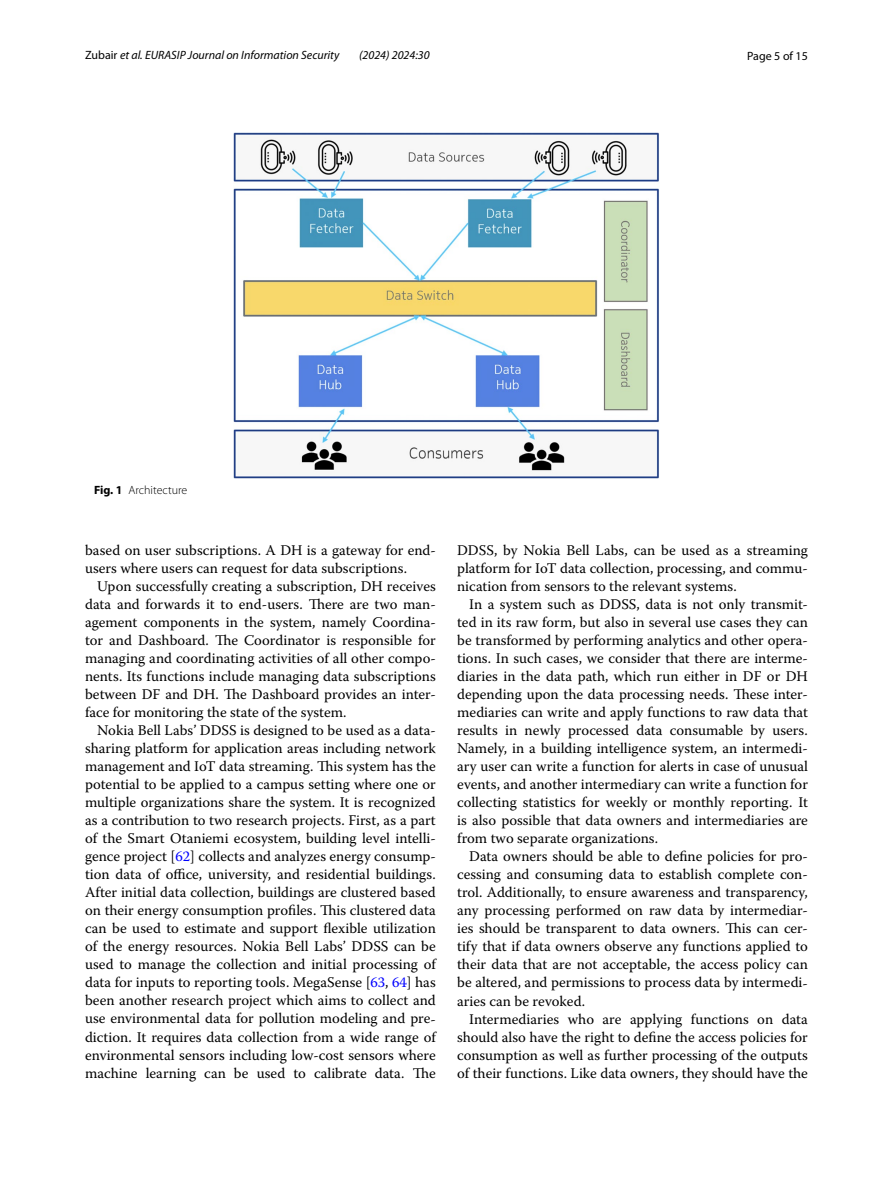
<style>
.page{position:relative;width:893px;height:1187px;background:#fff}
.page>*{position:absolute;margin:0;border:0;box-sizing:border-box;transform-origin:0 0}
.t1{font:14.7px/18px "Warnock Pro";color:#000;text-align:justify}
.t2{font:italic 12px "Myriad Pro";color:#000}
.t3{font:300 12px "Myriad Pro";color:#000}
.t4{font:12px "Myriad Pro";color:#000}
.s1{font-style:normal}
.s2{font-weight:700}
.s3{color:#00f}
</style>
<div class="page">
<img style="left:234px;top:133px;width:425px;height:345px">
<p class="t2" style="left:85px;top:48px;width:256px"><span class="s1">Zubair</span> et al. EURASIP Journal on Information Security</p>
<p class="t2" style="left:359px;top:48px;width:72px">(2024) 2024:30</p>
<p class="t4" style="left:747px;top:48px;width:62px">Page 5 of 15</p>
<p class="t3" style="left:94px;top:483px;width:95px"><span class="s2">Fig. 1</span> Architecture</p>
<p class="t1" style="left:85px;top:541px;width:352px">based on user subscriptions. A DH is a gateway for end&shy;users where users can request for data subscriptions.</p>
<p class="t1" style="left:85px;top:577px;width:352px;text-indent:12px">Upon successfully creating a subscription, DH receives data and forwards it to end-users. There are two man&shy;agement components in the system, namely Coordina&shy;tor and Dashboard. The Coordinator is responsible for managing and coordinating activities of all other compo&shy;nents. Its functions include managing data subscriptions between DF and DH. The Dashboard provides an inter&shy;face for monitoring the state of the system.</p>
<p class="t1" style="left:85px;top:721px;width:352px;text-indent:12px">Nokia Bell Labs’ DDSS is designed to be used as a data&shy;sharing platform for application areas including network management and IoT data streaming. This system has the potential to be applied to a campus setting where one or multiple organizations share the system. It is recognized as a contribution to two research projects. First, as a part of the Smart Otaniemi ecosystem, building level intelli&shy;gence project [<span class="s3">62</span>] collects and analyzes energy consump&shy;tion data of office, university, and residential buildings.<br>After initial data collection, buildings are clustered based on their energy consumption profiles. This clustered data can be used to estimate and support flexible utilization of the energy resources. Nokia Bell Labs’ DDSS can be used to manage the collection and initial processing of data for inputs to reporting tools. MegaSense [<span class="s3">63</span>, <span class="s3">64</span>] has been another research project which aims to collect and use environmental data for pollution modeling and pre&shy;diction. It requires data collection from a wide range of environmental sensors including low-cost sensors where machine learning can be used to calibrate data. The</p>
<p class="t1" style="left:457px;top:541px;width:352px">DDSS, by Nokia Bell Labs, can be used as a streaming platform for IoT data collection, processing, and commu&shy;nication from sensors to the relevant systems.</p>
<p class="t1" style="left:457px;top:595px;width:352px;text-indent:12px">In a system such as DDSS, data is not only transmit&shy;ted in its raw form, but also in several use cases they can be transformed by performing analytics and other opera&shy;tions. In such cases, we consider that there are interme&shy;diaries in the data path, which run either in DF or DH depending upon the data processing needs. These inter&shy;mediaries can write and apply functions to raw data that results in newly processed data consumable by users.<br>Namely, in a building intelligence system, an intermedi&shy;ary user can write a function for alerts in case of unusual events, and another intermediary can write a function for collecting statistics for weekly or monthly reporting. It is also possible that data owners and intermediaries are from two separate organizations.</p>
<p class="t1" style="left:457px;top:847px;width:352px;text-indent:12px">Data owners should be able to define policies for pro&shy;cessing and consuming data to establish complete con&shy;trol. Additionally, to ensure awareness and transparency, any processing performed on raw data by intermediar&shy;ies should be transparent to data owners. This can cer&shy;tify that if data owners observe any functions applied to their data that are not acceptable, the access policy can be altered, and permissions to process data by intermedi&shy;aries can be revoked.</p>
<p class="t1" style="left:457px;top:1009px;width:352px;text-indent:12px">Intermediaries who are applying functions on data should also have the right to define the access policies for consumption as well as further processing of the outputs of their functions. Like data owners, they should have the</p>
</div>
